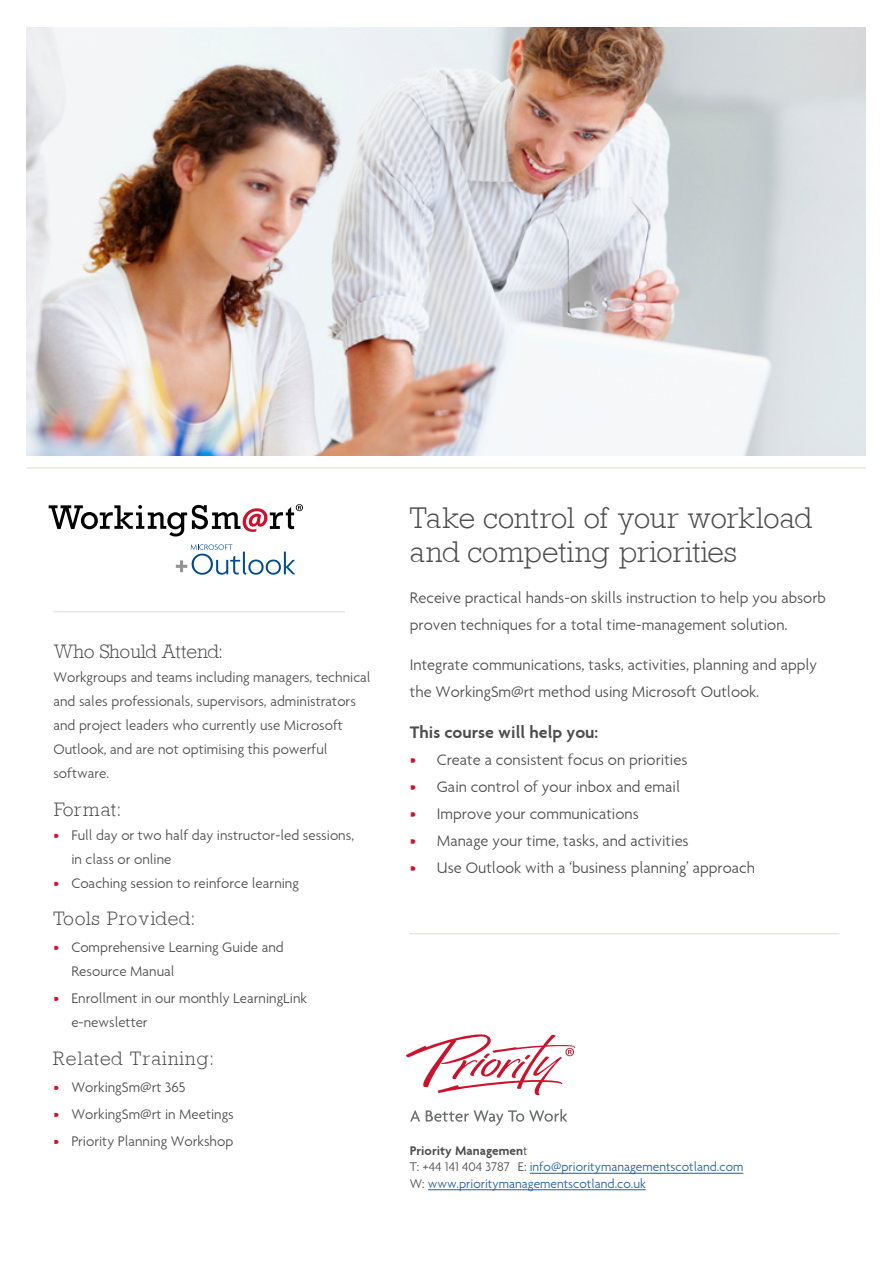
<style>
.page{position:relative;width:893px;height:1263px;background:#fff}
.page>*{position:absolute;margin:0;border:0;box-sizing:border-box;transform-origin:0 0}
.t1{font:30px/34.2px "Astute Light SSK";letter-spacing:-.015em;color:#4d4d4f}
.t2{font:19.5px "Astute Light SSK";letter-spacing:.05em;color:#4d4d4f}
.t3{font:19.5px "Astute Light SSK";color:#4d4d4f}
.t4{font:600 18px "Priority Sans";color:#4d4d4f}
.t5{font:300 16.5px/27px "Priority Sans";color:#4d4d4f}
.t6{font:300 15px/24px "Priority Sans";color:#4d4d4f}
.t7{font:300 13.5px/16.5px "Priority Sans";color:#215e9e}
.s1{color:#cd122d}
.s2{font-weight:600;color:#4d4d4f}
.s3{color:#4d4d4f}
</style>
<div class="page">
<hr style="left:410px;top:933px;width:430px;height:1px;background:#ebe7de">
<svg style="left:176px;top:544px;width:119px;height:31px"></svg>
<svg style="left:49px;top:504px;width:254px;height:32px"></svg>
<hr style="left:27px;top:467px;width:839px;height:2px;background:#ebe7de">
<hr style="left:530px;top:1173px;width:213px;height:1px;background:#215e9e">
<hr style="left:428px;top:1189px;width:218px;height:1px;background:#215e9e">
<hr style="left:53px;top:611px;width:292px;height:1px;background:#ebe7de">
<img style="left:27px;top:27px;width:839px;height:428px">
<svg style="left:410px;top:1110px;width:10px;height:11px"></svg>
<svg style="left:426px;top:1109px;width:141px;height:17px"></svg>
<svg style="left:406px;top:1034px;width:169px;height:62px"></svg>
<h2 class="t3" style="left:53px;top:640px;width:171px">Who Should Attend:</h2>
<p class="t6" style="left:53px;top:665px;width:319px">Workgroups and teams including managers, technical and sales professionals, supervisors, administrators and project leaders who currently use Microsoft Outlook, and are not optimising this powerful software.</p>
<h2 class="t2" style="left:53px;top:798px;width:69px">Format:</h2>
<p class="t6" style="left:71px;top:823px;width:284px;text-indent:-18px"><span class="s1">•</span> Full day or two half day instructor-led sessions, in class or online</p>
<p class="t6" style="left:53px;top:871px;width:247px"><span class="s1">•</span> Coaching session to reinforce learning</p>
<h2 class="t2" style="left:53px;top:907px;width:143px">Tools Provided:</h2>
<p class="t6" style="left:71px;top:935px;width:214px;text-indent:-18px"><span class="s1">•</span> Comprehensive Learning Guide and<br>Resource Manual</p>
<p class="t6" style="left:71px;top:986px;width:237px;text-indent:-18px"><span class="s1">•</span> Enrollment in our monthly LearningLink e-newsletter</p>
<h2 class="t2" style="left:53px;top:1047px;width:162px">Related Training:</h2>
<p class="t6" style="left:53px;top:1075px;width:134px"><span class="s1">•</span> WorkingSm@rt 365</p>
<p class="t6" style="left:53px;top:1102px;width:182px"><span class="s1">•</span> WorkingSm@rt in Meetings</p>
<p class="t6" style="left:53px;top:1129px;width:181px"><span class="s1">•</span> Priority Planning Workshop</p>
<h1 class="t1" style="left:410px;top:501px;width:404px">Take control of your workload and competing priorities</h1>
<p class="t5" style="left:410px;top:584px;width:418px">Receive practical hands-on skills instruction to help you absorb proven techniques for a total time-management solution.</p>
<p class="t5" style="left:410px;top:651px;width:409px">Integrate communications, tasks, activities, planning and apply the WorkingSm@rt method using Microsoft Outlook.</p>
<p class="t4" style="left:410px;top:721px;width:190px">This course will help you:</p>
<p class="t5" style="left:410px;top:746px;width:279px"><span class="s1">•</span> Create a consistent focus on priorities</p>
<p class="t5" style="left:410px;top:773px;width:272px"><span class="s1">•</span> Gain control of your inbox and email</p>
<p class="t5" style="left:410px;top:800px;width:231px"><span class="s1">•</span> Improve your communications</p>
<p class="t5" style="left:410px;top:827px;width:280px"><span class="s1">•</span> Manage your time, tasks, and activities</p>
<p class="t5" style="left:410px;top:854px;width:347px"><span class="s1">•</span> Use Outlook with a ‘business planning’ approach</p>
<p class="t7" style="left:410px;top:1142px;width:335px"><span class="s2">Priority Managemen</span><span class="s3">t<br>T: +44 141 404 3787 E:</span> info@prioritymanagementscotland.com<br><span class="s3">W:</span> www.prioritymanagementscotland.co.uk</p>
</div>
